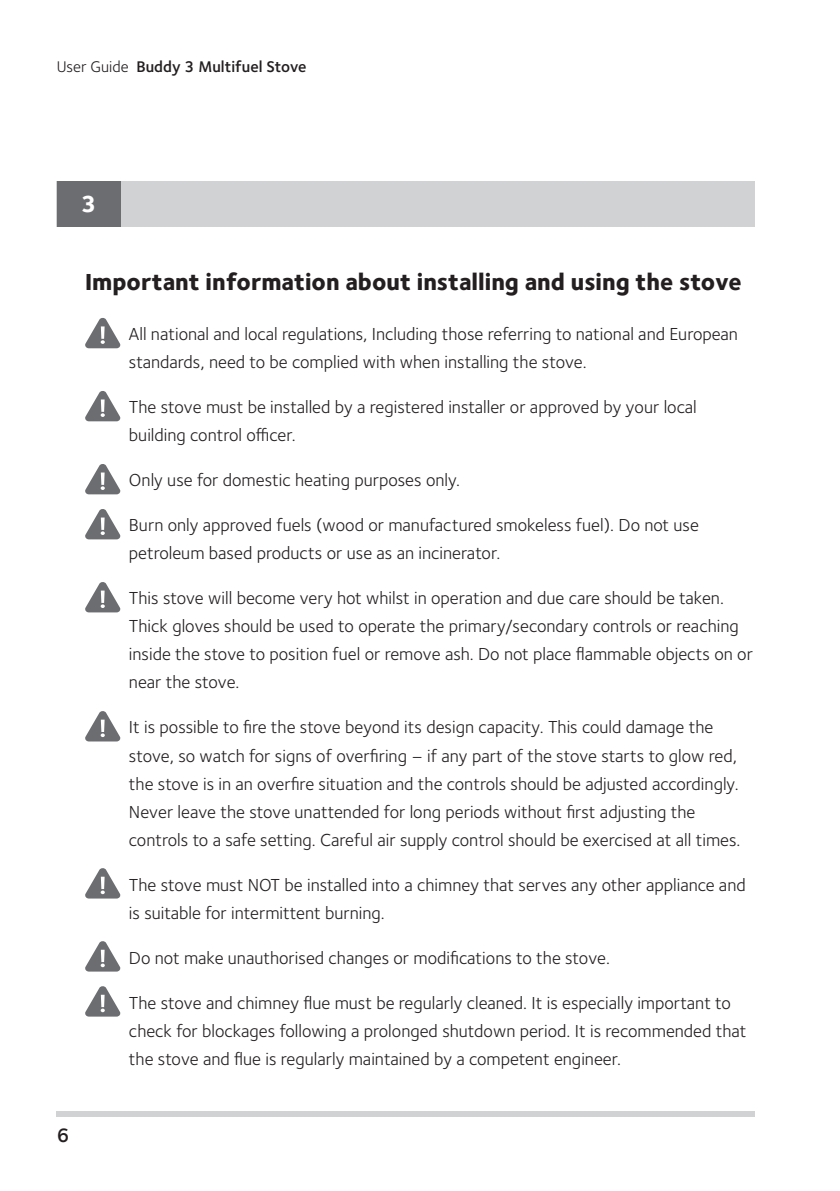
<style>
.page{position:relative;width:840px;height:1191px;background:#fff}
.page>*{position:absolute;margin:0;border:0;box-sizing:border-box;transform-origin:0 0}
.t1{font:800 24px "Foundry Sterling";color:#231f20}
.t2{font:800 24px "Foundry Sterling";color:#fff}
.t3{font:600 20px "Foundry Sterling";color:#231f20}
.t4{font:18px/28px "Foundry Sterling";color:#231f20}
.t5{font:600 16px "Foundry Sterling";color:#231f20}
.s1{font-weight:400}
</style>
<div class="page">
<div style="left:57px;top:1111px;width:697px;height:6px;background:#d1d2d4"></div>
<div style="left:57px;top:181px;width:697px;height:46px;background:#d1d2d4"></div>
<div style="left:57px;top:181px;width:63px;height:46px;background:#6c6d70"></div>
<svg style="left:85px;top:318px;width:36px;height:30px"></svg>
<svg style="left:85px;top:391px;width:36px;height:30px"></svg>
<svg style="left:85px;top:464px;width:36px;height:30px"></svg>
<svg style="left:85px;top:509px;width:36px;height:30px"></svg>
<svg style="left:85px;top:582px;width:36px;height:30px"></svg>
<svg style="left:85px;top:711px;width:36px;height:30px"></svg>
<svg style="left:85px;top:868px;width:36px;height:30px"></svg>
<svg style="left:85px;top:941px;width:36px;height:30px"></svg>
<svg style="left:85px;top:986px;width:36px;height:30px"></svg>
<p class="t5" style="left:57px;top:57px;width:251px"><span class="s1">User Guide</span> Buddy 3 Multifuel Stove</p>
<p class="t2" style="left:81px;top:189px;width:17px">3</p>
<p class="t1" style="left:85px;top:267px;width:657px">Important information about installing and using the stove</p>
<p class="t4" style="left:129px;top:320px;width:610px">All national and local regulations, Including those referring to national and European standards, need to be complied with when installing the stove.</p>
<p class="t4" style="left:129px;top:393px;width:569px">The stove must be installed by a registered installer or approved by your local building control officer.</p>
<p class="t4" style="left:129px;top:466px;width:332px">Only use for domestic heating purposes only.</p>
<p class="t4" style="left:129px;top:511px;width:571px">Burn only approved fuels (wood or manufactured smokeless fuel). Do not use petroleum based products or use as an incinerator.</p>
<p class="t4" style="left:129px;top:584px;width:625px">This stove will become very hot whilst in operation and due care should be taken.<br>Thick gloves should be used to operate the primary/secondary controls or reaching inside the stove to position fuel or remove ash. Do not place flammable objects on or near the stove.</p>
<p class="t4" style="left:129px;top:713px;width:612px">It is possible to fire the stove beyond its design capacity. This could damage the stove, so watch for signs of overfiring – if any part of the stove starts to glow red, the stove is in an overfire situation and the controls should be adjusted accordingly.<br>Never leave the stove unattended for long periods without first adjusting the controls to a safe setting. Careful air supply control should be exercised at all times.</p>
<p class="t4" style="left:129px;top:870px;width:618px">The stove must NOT be installed into a chimney that serves any other appliance and is suitable for intermittent burning.</p>
<p class="t4" style="left:129px;top:943px;width:482px">Do not make unauthorised changes or modifications to the stove.</p>
<p class="t4" style="left:129px;top:988px;width:618px">The stove and chimney flue must be regularly cleaned. It is especially important to check for blockages following a prolonged shutdown period. It is recommended that the stove and flue is regularly maintained by a competent engineer.</p>
<p class="t3" style="left:57px;top:1123px;width:14px">6</p>
</div>
